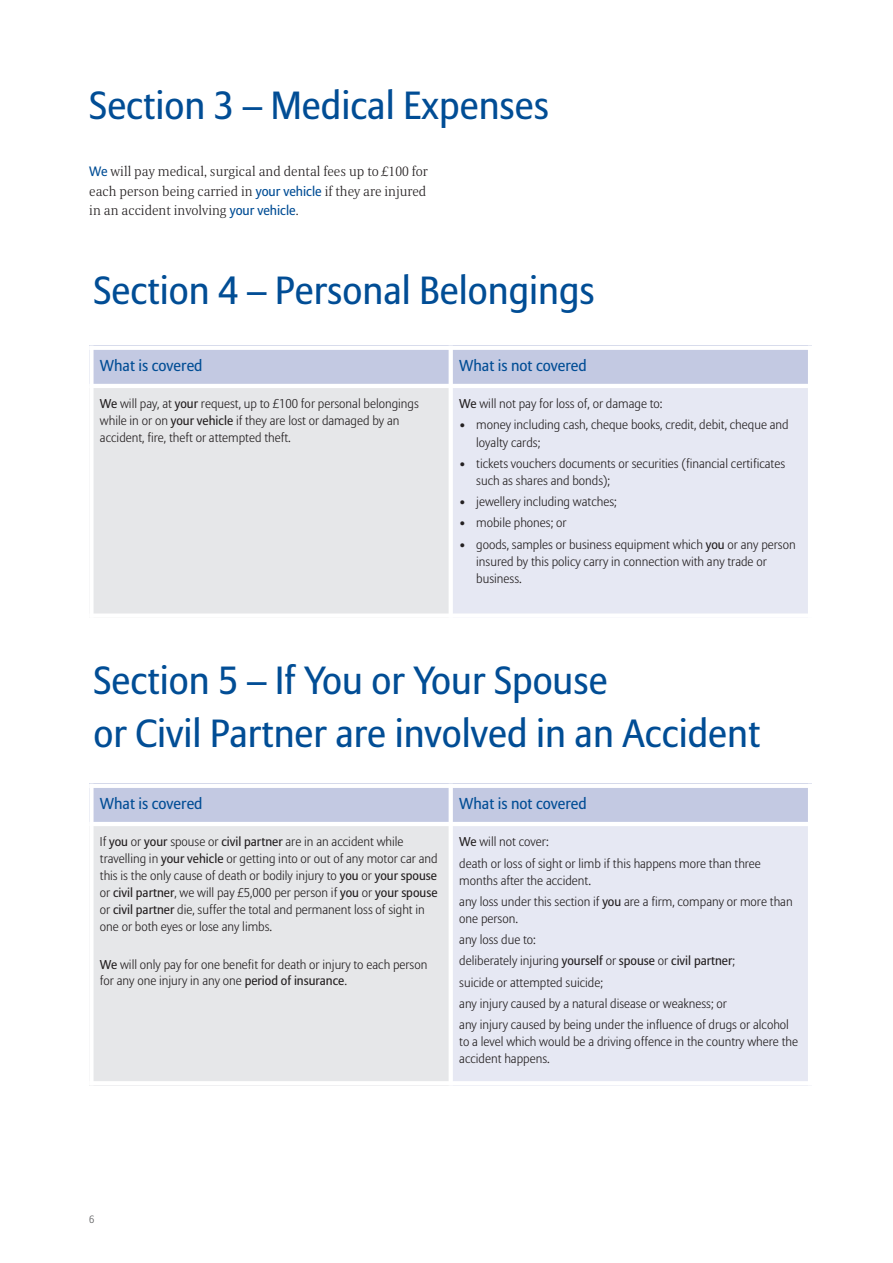
<style>
.page{position:relative;width:893px;height:1263px;background:#fff}
.page>*{position:absolute;margin:0;border:0;box-sizing:border-box;transform-origin:0 0}
.t1{font:39px/52.5px "Allianz Sans";color:#014d95}
.t2{font:15.75px "Allianz Sans";color:#014d95}
.t3{font:300 13.5px/19.5px "Allianz Serif";color:#231f20;text-align:justify}
.t4{font:300 12.75px/17px "Allianz Sans";color:#231f20}
.t5{font:300 10.5px "Allianz Sans";color:#57585a}
.s1{font-family:"Allianz Sans";font-weight:400;color:#014d95}
.s2{font-weight:400}
</style>
<div class="page">
<div style="left:89px;top:346px;width:362px;height:40px;background:#c3c9e2"></div>
<div style="left:451px;top:346px;width:361px;height:40px;background:#c3c9e2"></div>
<div style="left:89px;top:386px;width:362px;height:232px;background:#e6e7e9"></div>
<div style="left:451px;top:386px;width:361px;height:232px;background:#e6e8f3"></div>
<div style="left:89px;top:346px;width:5px;height:272px;background:#fff"></div>
<hr style="left:449px;top:346px;width:4px;height:272px;background:#fff">
<hr style="left:808px;top:346px;width:4px;height:272px;background:#fff">
<hr style="left:89px;top:346px;width:723px;height:4px;background:#fff">
<hr style="left:89px;top:384px;width:723px;height:4px;background:#fff">
<div style="left:89px;top:613px;width:723px;height:5px;background:#fff"></div>
<div style="left:89px;top:784px;width:362px;height:40px;background:#c3c9e2"></div>
<div style="left:451px;top:784px;width:361px;height:40px;background:#c3c9e2"></div>
<div style="left:89px;top:824px;width:362px;height:261px;background:#e6e7e9"></div>
<div style="left:451px;top:824px;width:361px;height:261px;background:#e6e8f3"></div>
<div style="left:89px;top:784px;width:5px;height:301px;background:#fff"></div>
<hr style="left:449px;top:784px;width:4px;height:301px;background:#fff">
<hr style="left:808px;top:784px;width:4px;height:301px;background:#fff">
<hr style="left:89px;top:784px;width:723px;height:4px;background:#fff">
<hr style="left:89px;top:822px;width:723px;height:4px;background:#fff">
<hr style="left:89px;top:1081px;width:723px;height:4px;background:#fff">
<h1 class="t1" style="left:89px;top:81px;width:461px">Section 3 – Medical Expenses</h1>
<p class="t3" style="left:89px;top:162px;width:340px"><span class="s1">We</span> will pay medical, surgical and dental fees up to £100 for each person being carried in <span class="s1">your vehicle</span> if they are injured in an accident involving <span class="s1">your vehicle</span>.</p>
<h1 class="t1" style="left:94px;top:266px;width:503px">Section 4 – Personal Belongings</h1>
<p class="t2" style="left:100px;top:356px;width:104px">What is covered</p>
<p class="t2" style="left:459px;top:356px;width:129px">What is not covered</p>
<p class="t4" style="left:100px;top:396px;width:320px"><span class="s2">We</span> will pay, at <span class="s2">your</span> request, up to £100 for personal belongings while in or on <span class="s2">your vehicle</span> if they are lost or damaged by an accident, fire, theft or attempted theft.</p>
<p class="t4" style="left:459px;top:396px;width:205px"><span class="s2">We</span> will not pay for loss of, or damage to:</p>
<p class="t4" style="left:476px;top:417px;width:314px;text-indent:-17px">• money including cash, cheque books, credit, debit, cheque and loyalty cards;</p>
<p class="t4" style="left:476px;top:455px;width:310px;text-indent:-17px">• tickets vouchers documents or securities (financial certificates such as shares and bonds);</p>
<p class="t4" style="left:459px;top:494px;width:159px">• jewellery including watches;</p>
<p class="t4" style="left:459px;top:515px;width:109px">• mobile phones; or</p>
<p class="t4" style="left:476px;top:536px;width:321px;text-indent:-17px">• goods, samples or business equipment which <span class="s2">you</span> or any person insured by this policy carry in connection with any trade or business.</p>
<h1 class="t1" style="left:94px;top:656px;width:668px">Section 5 – If You or Your Spouse<br>or Civil Partner are involved in an Accident</h1>
<p class="t2" style="left:100px;top:794px;width:104px">What is covered</p>
<p class="t2" style="left:459px;top:794px;width:129px">What is not covered</p>
<p class="t4" style="left:100px;top:834px;width:339px">If <span class="s2">you</span> or <span class="s2">your</span> spouse or <span class="s2">civil partner</span> are in an accident while travelling in <span class="s2">your vehicle</span> or getting into or out of any motor car and this is the only cause of death or bodily injury to <span class="s2">you</span> or <span class="s2">your spouse </span>or <span class="s2">civil partner</span>, we will pay £5,000 per person if <span class="s2">you</span> or <span class="s2">your spouse </span>or <span class="s2">civil partner</span> die, suffer the total and permanent loss of sight in one or both eyes or lose any limbs.</p>
<p class="t4" style="left:100px;top:956px;width:329px;line-height:16.5px"><span class="s2">We</span> will only pay for one benefit for death or injury to each person for any one injury in any one <span class="s2">period of insurance</span>.</p>
<p class="t4" style="left:459px;top:832px;width:303px;line-height:21.3px"><span class="s2">We</span> will not cover:<br>death or loss of sight or limb if this happens more than three</p>
<p class="t4" style="left:459px;top:870px;width:335px;line-height:21.3px">months after the accident.<br>any loss under this section if <span class="s2">you</span> are a firm, company or more than</p>
<p class="t4" style="left:459px;top:908px;width:331px;line-height:21.3px">one person.<br>any loss due to:<br>deliberately injuring <span class="s2">yourself</span> or <span class="s2">spouse</span> or <span class="s2">civil partner</span>;<br>suicide or attempted suicide;<br>any injury caused by a natural disease or weakness; or<br>any injury caused by being under the influence of drugs or alcohol</p>
<p class="t4" style="left:459px;top:1034px;width:340px">to a level which would be a driving offence in the country where the accident happens.</p>
<p class="t5" style="left:89px;top:1213px;width:7px">6</p>
</div>
